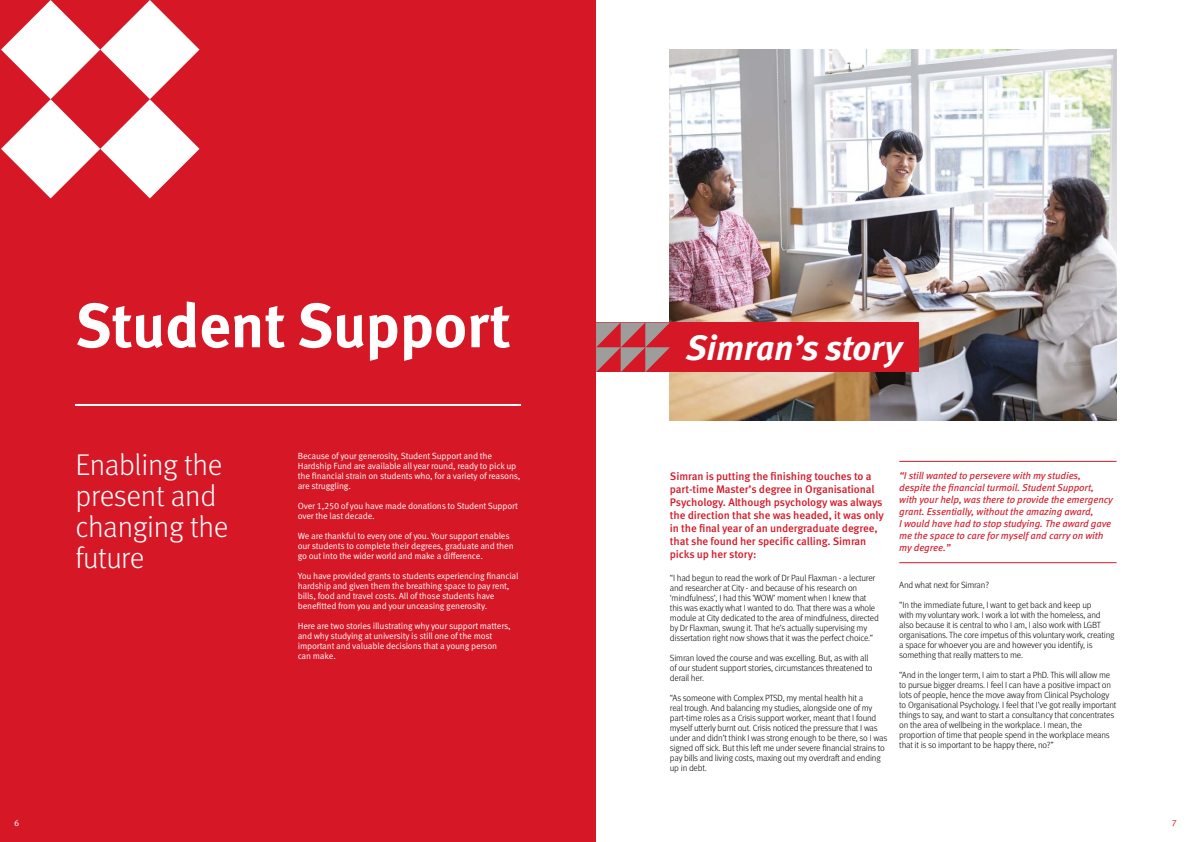
<style>
.page{position:relative;width:1191px;height:842px;background:#fff}
.page>*{position:absolute;margin:0;border:0;box-sizing:border-box;transform-origin:0 0}
.t1{font:700 62px "Meta Pro";letter-spacing:-.01em;color:#fff}
.t2{font:italic 700 35px "Meta Pro";letter-spacing:-.01em;color:#fff}
.t3{font:300 30px/31px "Meta Pro";letter-spacing:-.01em;color:#fff}
.t4{font:500 11px/13px "Meta Pro";letter-spacing:-.01em;color:#d51726}
.t5{font:italic 10px/12px "Meta Pro";letter-spacing:-.01em;color:#d51726}
.t6{font:300 9px/10px "Meta Pro";letter-spacing:-.02em;color:#000}
.t7{font:9px/10px "Meta Pro Norm";letter-spacing:-.02em;color:#fff}
.t8{font:9px "Meta Pro Norm";color:#d51726}
</style>
<div class="page">
<div style="left:0;top:0;width:595px;height:842px;background:#d51726"></div>
<hr style="left:75px;top:404px;width:446px;height:2px;background:#fff">
<img style="left:670px;top:50px;width:446px;height:371px">
<div style="left:596px;top:322px;width:322px;height:50px;background:#d51726"></div>
<svg style="left:596px;top:322px;width:74px;height:50px"></svg>
<hr style="left:899px;top:461px;width:217px;height:1px;background:#d51726">
<hr style="left:899px;top:562px;width:217px;height:1px;background:#d51726">
<svg style="left:1px;top:0;width:198px;height:198px"></svg>
<h1 class="t1" style="left:75px;top:277px;width:437px">Student Support</h1>
<h3 class="t3" style="left:75px;top:447px;width:155px">Enabling the present and changing the future</h3>
<p class="t7" style="left:298px;top:450px;width:224px">Because of your generosity, Student Support and the Hardship Fund are available all year round, ready to pick up the financial strain on students who, for a variety of reasons, are struggling.</p>
<p class="t7" style="left:298px;top:500px;width:222px">Over 1,250 of you have made donations to Student Support over the last decade.</p>
<p class="t7" style="left:298px;top:530px;width:217px">We are thankful to every one of you. Your support enables our students to complete their degrees, graduate and then go out into the wider world and make a difference.</p>
<p class="t7" style="left:298px;top:570px;width:222px">You have provided grants to students experiencing financial hardship and given them the breathing space to pay rent, bills, food and travel costs. All of those students have benefitted from you and your unceasing generosity.</p>
<p class="t7" style="left:298px;top:620px;width:215px">Here are two stories illustrating why your support matters, and why studying at university is still one of the most important and valuable decisions that a young person can make.</p>
<h2 class="t2" style="left:686px;top:321px;width:218px">Simran’s story</h2>
<p class="t4" style="left:670px;top:469px;width:215px">Simran is putting the finishing touches to a part-time Master’s degree in Organisational Psychology. Although psychology was always the direction that she was headed, it was only in the final year of an undergraduate degree, that she found her specific calling. Simran picks up her story:</p>
<p class="t6" style="left:670px;top:572px;width:210px">“I had begun to read the work of Dr Paul Flaxman - a lecturer and researcher at City - and because of his research on ‘mindfulness’, I had this ‘WOW’ moment when I knew that this was exactly what I wanted to do. That there was a whole module at City dedicated to the area of mindfulness, directed by Dr Flaxman, swung it. That he’s actually supervising my dissertation right now shows that it was the perfect choice.”</p>
<p class="t6" style="left:670px;top:652px;width:204px">Simran loved the course and was excelling. But, as with all of our student support stories, circumstances threatened to derail her.</p>
<p class="t6" style="left:670px;top:692px;width:219px">“As someone with Complex PTSD, my mental health hit a<br>real trough. And balancing my studies, alongside one of my part-time roles as a Crisis support worker, meant that I found myself utterly burnt out. Crisis noticed the pressure that I was under and didn’t think I was strong enough to be there, so I was signed off sick. But this left me under severe financial strains to pay bills and living costs, maxing out my overdraft and ending up in debt.</p>
<p class="t5" style="left:899px;top:469px;width:215px">“I still wanted to persevere with my studies, despite the financial turmoil. Student Support, with your help, was there to provide the emergency grant. Essentially, without the amazing award,<br>I would have had to stop studying. The award gave me the space to care for myself and carry on with my degree.”</p>
<p class="t6" style="left:899px;top:579px;width:91px">And what next for Simran?</p>
<p class="t6" style="left:899px;top:599px;width:217px">“In the immediate future, I want to get back and keep up<br>with my voluntary work. I work a lot with the homeless, and also because it is central to who I am, I also work with LGBT organisations. The core impetus of this voluntary work, creating a space for whoever you are and however you identify, is something that really matters to me.</p>
<p class="t6" style="left:899px;top:669px;width:219px">“And in the longer term, I aim to start a PhD. This will allow me to pursue bigger dreams. I feel I can have a positive impact on lots of people, hence the move away from Clinical Psychology to Organisational Psychology. I feel that I’ve got really important things to say, and want to start a consultancy that concentrates on the area of wellbeing in the workplace. I mean, the proportion of time that people spend in the workplace means that it is so important to be happy there, no?”</p>
<p class="t7" style="left:14px;top:817px;width:7px">6</p>
<p class="t8" style="left:1171px;top:816px;width:7px">7</p>
</div>
